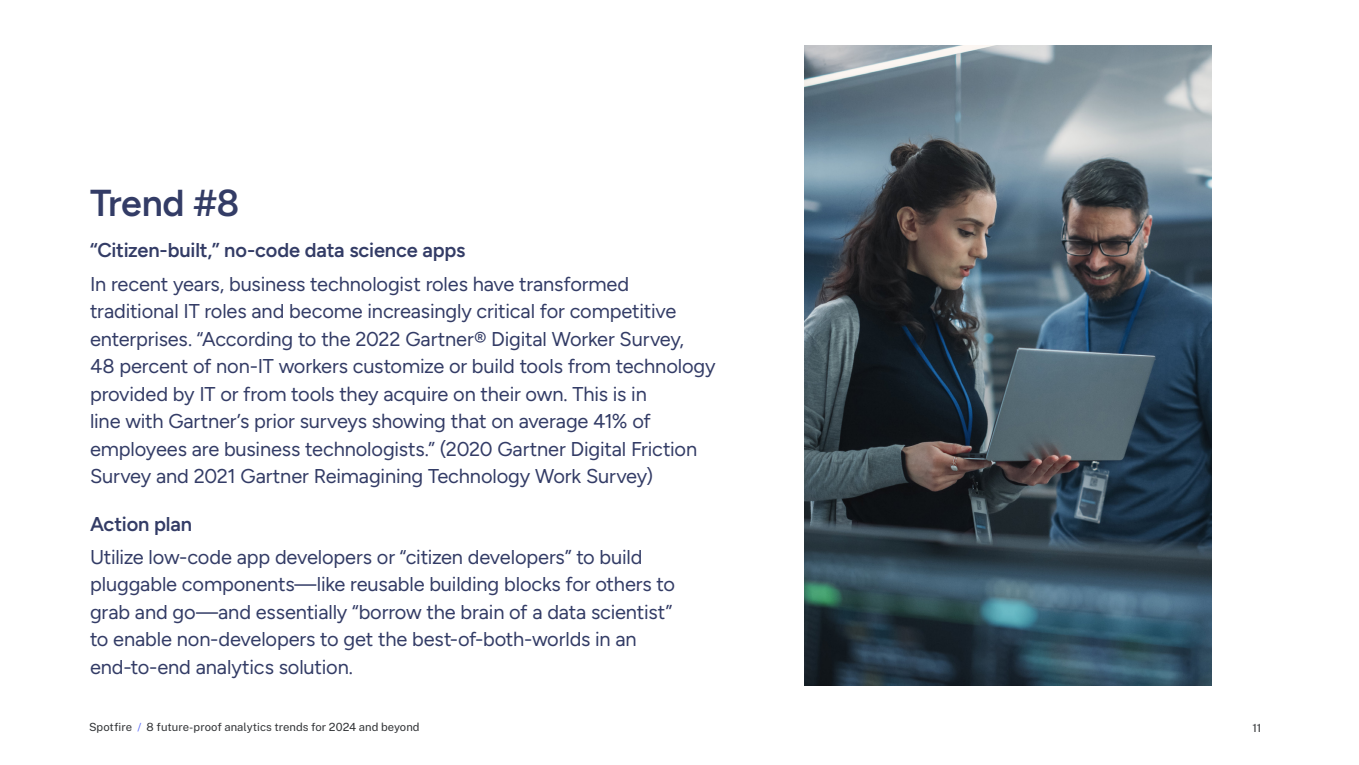
<style>
.page{position:relative;width:1359px;height:765px;background:#fff}
.page>*{position:absolute;margin:0;border:0;box-sizing:border-box;transform-origin:0 0}
.t1{font:600 37.5px "Figtree";letter-spacing:-.01em;color:#333c66}
.t2{font:20px/27.5px "Figtree";letter-spacing:-.01em;color:#333c66}
.t3{font:600 20px "Figtree";letter-spacing:-.01em;color:#333c66}
.t4{font:11.25px "Public Sans";color:#313336}
.s1{color:#5d6efa}
</style>
<div class="page">
<img style="left:804px;top:46px;width:408px;height:640px">
<h1 class="t1" style="left:90px;top:180px;width:151px">Trend #8</h1>
<p class="t3" style="left:90px;top:239px;width:377px">“Citizen-built,” no-code data science apps</p>
<p class="t2" style="left:90px;top:270px;width:627px">In recent years, business technologist roles have transformed traditional IT roles and become increasingly critical for competitive enterprises. “According to the 2022 Gartner® Digital Worker Survey,<br>48 percent of non-IT workers customize or build tools from technology provided by IT or from tools they acquire on their own. This is in<br>line with Gartner’s prior surveys showing that on average 41% of employees are business technologists.” (2020 Gartner Digital Friction Survey and 2021 Gartner Reimagining Technology Work Survey)</p>
<p class="t3" style="left:90px;top:512px;width:104px">Action plan</p>
<p class="t2" style="left:90px;top:543px;width:587px">Utilize low-code app developers or “citizen developers” to build pluggable components—like reusable building blocks for others to grab and go—and essentially “borrow the brain of a data scientist” to enable non-developers to get the best-of-both-worlds in an end-to-end analytics solution.</p>
<p class="t4" style="left:89px;top:719px;width:332px">Spotfire <span class="s1">/</span> 8 future-proof analytics trends for 2024 and beyond</p>
<p class="t4" style="left:1252px;top:721px;width:10px">11</p>
</div>
